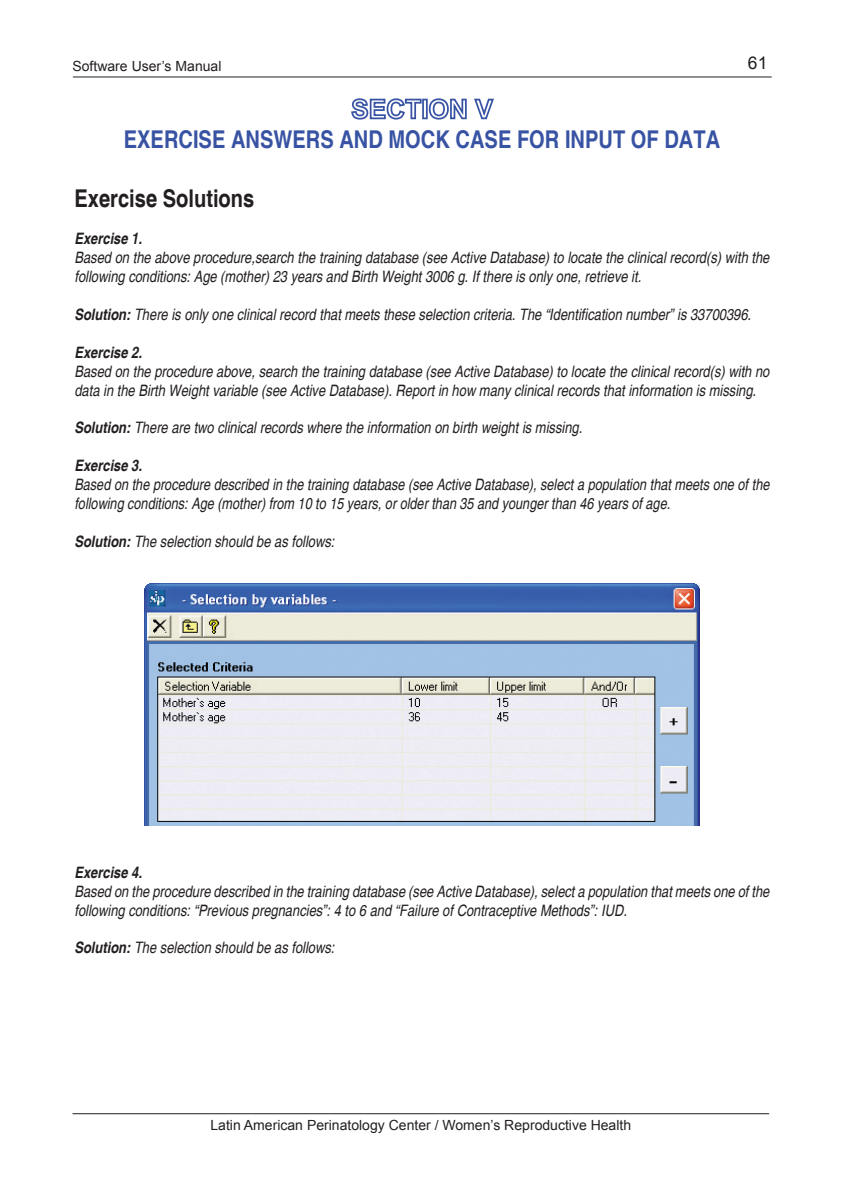
<style>
.page{position:relative;width:844px;height:1191px;background:#fff}
.page>*{position:absolute;margin:0;border:0;box-sizing:border-box;transform-origin:0 0}
.t1{font:700 condensed 24.5px "Helvetica";color:#3853a3}
.t2{font:700 condensed 24.5px "Helvetica";color:#231f20}
.t3{font:17.5px "Arial";color:#231f20}
.t4{font:italic condensed 15.75px/18.9px "Helvetica";color:#231f20}
.t5{font:italic 700 condensed 15.75px "Helvetica";color:#231f20}
.t6{font:14px "Arial";color:#231f20}
.s1{font-weight:700}
</style>
<div class="page">
<hr style="left:72px;top:1113px;width:697px;height:1px;background:#231f20">
<hr style="left:73px;top:77px;width:698px;height:1px;background:#231f20">
<svg style="left:351px;top:98px;width:143px;height:22px"></svg>
<img style="left:145px;top:584px;width:554px;height:241px">
<p class="t6" style="left:72px;top:57px;width:150px">Software User’s Manual</p>
<h1 class="t1" style="left:124px;top:124px;width:598px">EXERCISE ANSWERS AND MOCK CASE FOR INPUT OF DATA</h1>
<p class="t3" style="left:747px;top:51px;width:21px">61</p>
<h1 class="t2" style="left:74px;top:183px;width:181px">Exercise Solutions</h1>
<p class="t5" style="left:74px;top:229px;width:69px">Exercise 1.</p>
<p class="t4" style="left:74px;top:248px;width:696px">Based on the above procedure,search the training database (see Active Database) to locate the clinical record(s) with the following conditions: Age (mother) 23 years and Birth Weight 3006 g. If there is only one, retrieve it.</p>
<p class="t4" style="left:74px;top:305px;width:678px"><span class="s1">Solution:</span> There is only one clinical record that meets these selection criteria. The “Identification number” is 33700396.</p>
<p class="t5" style="left:74px;top:343px;width:69px">Exercise 2.</p>
<p class="t4" style="left:74px;top:362px;width:696px">Based on the procedure above, search the training database (see Active Database) to locate the clinical record(s) with no data in the Birth Weight variable (see Active Database). Report in how many clinical records that information is missing.</p>
<p class="t4" style="left:74px;top:418px;width:509px"><span class="s1">Solution:</span> There are two clinical records where the information on birth weight is missing.</p>
<p class="t5" style="left:74px;top:456px;width:69px">Exercise 3.</p>
<p class="t4" style="left:74px;top:475px;width:696px">Based on the procedure described in the training database (see Active Database), select a population that meets one of the following conditions: Age (mother) from 10 to 15 years, or older than 35 and younger than 46 years of age.</p>
<p class="t4" style="left:74px;top:532px;width:261px"><span class="s1">Solution:</span> The selection should be as follows:</p>
<p class="t5" style="left:74px;top:862px;width:69px">Exercise 4.</p>
<p class="t4" style="left:74px;top:881px;width:696px">Based on the procedure described in the training database (see Active Database), select a population that meets one of the following conditions: “Previous pregnancies”: 4 to 6 and “Failure of Contraceptive Methods”: IUD.</p>
<p class="t4" style="left:74px;top:938px;width:261px"><span class="s1">Solution:</span> The selection should be as follows:</p>
<p class="t6" style="left:210px;top:1116px;width:422px">Latin American Perinatology Center / Women’s Reproductive Health</p>
</div>
